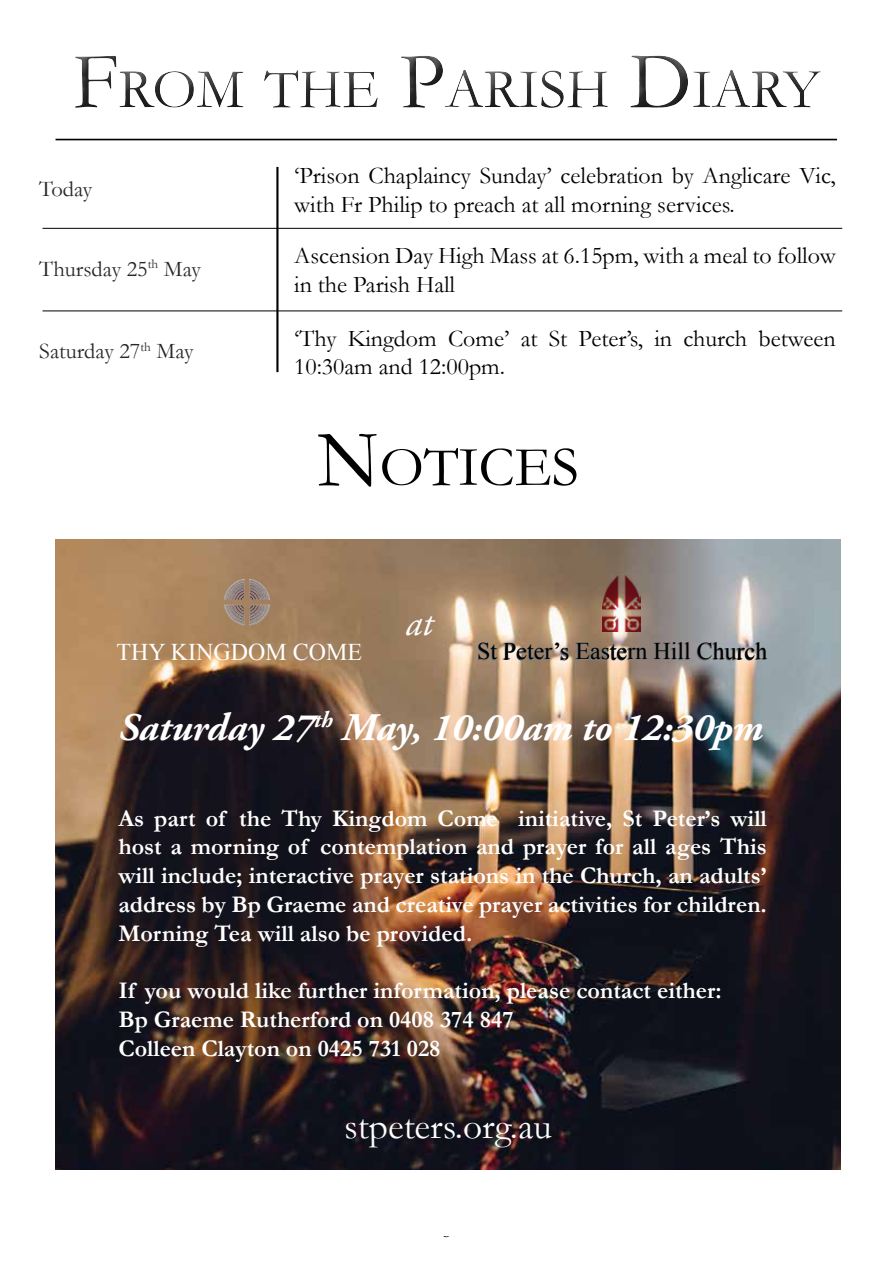
<style>
.page{position:relative;width:893px;height:1263px;background:#fff}
.page>*{position:absolute;margin:0;border:0;box-sizing:border-box;transform-origin:0 0}
.t1{font:56.7px "Garamond";color:#292829}
.t2{font:56.7px "Garamond";color:#000}
.t3{font:italic 700 39px "Adobe Garamond Pro";color:#fff}
.t4{font:37.5px "Garamond";color:#fff}
.t5{font:italic 37.5px "Adobe Garamond Pro";color:#fff}
.t6{font:700 24px/28.8px "Garamond";color:#fff;text-align:justify}
.t7{font:24px/28.8px "Garamond";color:#000}
.t8{font:24px "Times New Roman";color:#000}
.t9{font:24px "Times New Roman";color:#fff}
.t10{font:22.5px "Garamond";color:#292829}
.t11{font:18px "Minion Pro";color:#000}
.s1{font-size:81px}
</style>
<div class="page">
<hr style="left:56px;top:139px;width:781px;height:1px;background:#000">
<hr style="left:276px;top:167px;width:2px;height:205px;background:#000">
<hr style="left:43px;top:228px;width:799px;height:1px;background:#000">
<hr style="left:43px;top:311px;width:799px;height:1px;background:#000">
<img style="left:56px;top:540px;width:784px;height:629px">
<img style="left:96px;top:559px;width:300px;height:71px">
<img style="left:603px;top:576px;width:38px;height:55px">
<h1 class="t1" style="left:73px;top:55px;width:749px"><span class="s1">F</span>ROM THE <span class="s1">P</span>ARISH <span class="s1">D</span>IARY</h1>
<p class="t10" style="left:39px;top:175px;width:55px">Today</p>
<p class="t10" style="left:39px;top:255px;width:163px">Thursday 25<sup>th</sup> May</p>
<p class="t10" style="left:39px;top:338px;width:156px">Saturday 27<sup>th</sup> May</p>
<p class="t7" style="left:294px;top:161px;width:543px">‘Prison Chaplaincy Sunday’ celebration by Anglicare Vic, with Fr Philip to preach at all morning services.</p>
<p class="t7" style="left:294px;top:241px;width:543px">Ascension Day High Mass at 6.15pm, with a meal to follow in the Parish Hall</p>
<p class="t7" style="left:294px;top:323px;width:543px">‘Thy Kingdom Come’ at St Peter’s, in church between<br>10:30am and 12:00pm.</p>
<h1 class="t2" style="left:317px;top:433px;width:259px"><span class="s1">N</span>OTICES</h1>
<h3 class="t5" style="left:405px;top:600px;width:29px">at</h3>
<p class="t9" style="left:117px;top:636px;width:247px">THY KINGDOM COME</p>
<p class="t8" style="left:477px;top:635px;width:292px">St Peter’s Eastern Hill Church</p>
<h2 class="t3" style="left:118px;top:705px;width:646px">Saturday 27<sup>th</sup> May, 10:00am to 12:30pm</h2>
<p class="t6" style="left:118px;top:803px;width:650px">As part of the Thy Kingdom Come initiative, St Peter’s will host a morning of contemplation and prayer for all ages This will include; interactive prayer stations in the Church, an adults’ address by Bp Graeme and creative prayer activities for children.<br>Morning Tea will also be provided.</p>
<p class="t6" style="left:118px;top:976px;width:605px;text-align:left">If you would like further information, please contact either:<br>Bp Graeme Rutherford on 0408 374 847<br>Colleen Clayton on 0425 731 028</p>
<h3 class="t4" style="left:344px;top:1104px;width:209px">stpeters.org.au</h3>
<p class="t11" style="left:442px;top:1219px;width:10px">8</p>
</div>
